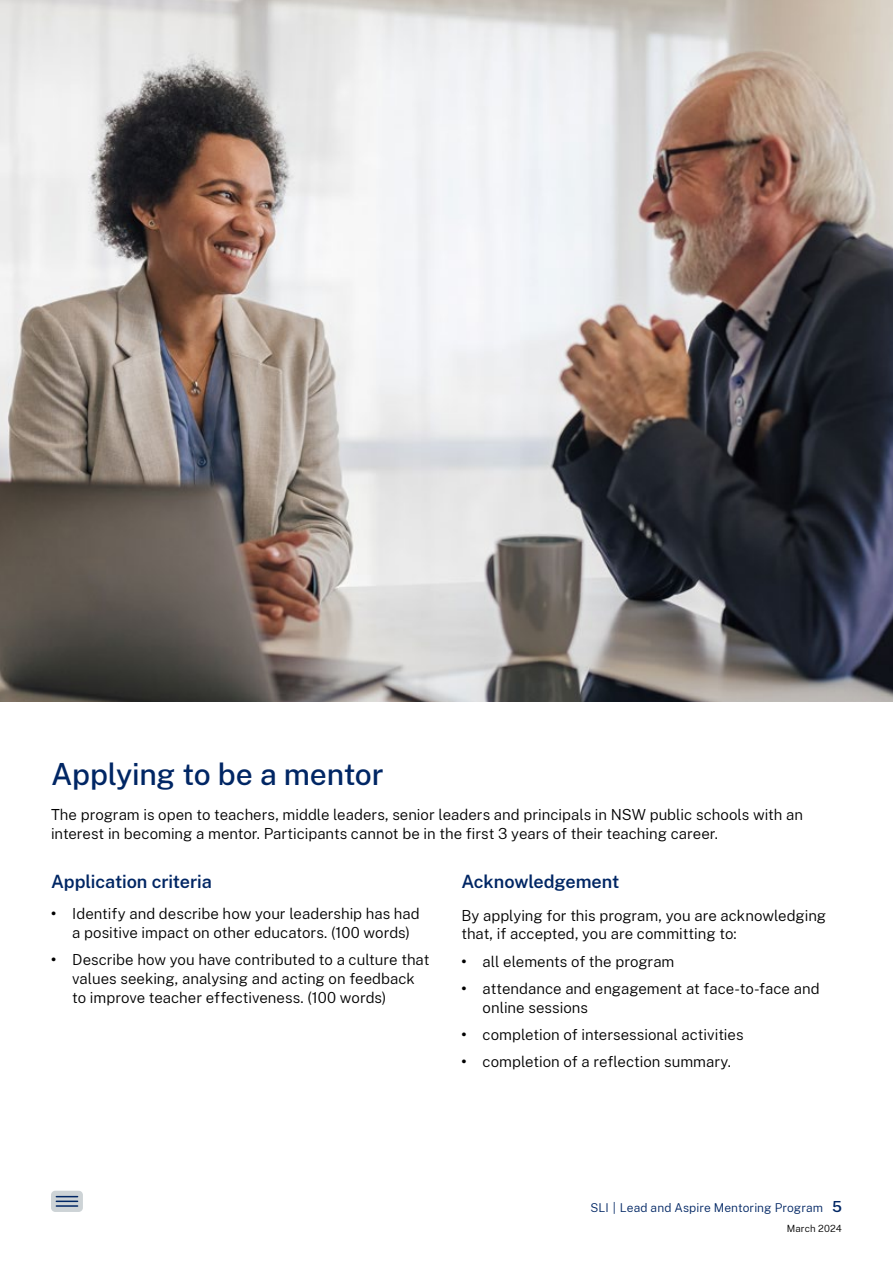
<style>
.page{position:relative;width:893px;height:1263px;background:#fff}
.page>*{position:absolute;margin:0;border:0;box-sizing:border-box;transform-origin:0 0}
._02_Heading_Light_H2{font:500 30px "Public Sans";letter-spacing:-.005em;color:#002664}
._04_Heading_SemiBold_H4{font:600 18px "Public Sans";letter-spacing:-.005em;color:#002664}
._08_Body_Light_P{font:300 15px/18.8px "Public Sans";color:#000}
.t1{font:300 12px "Public Sans";letter-spacing:.01em;color:#002664}
._10_Footnotes_Light{font:300 9.75px "Public Sans";letter-spacing:.015em;color:#000}
.s1{font-weight:700}
.s2{font-weight:600;font-size:15px}
</style>
<div class="page">
<img style="left:0;top:0;width:893px;height:701px">
<svg style="left:51px;top:1191px;width:32px;height:21px"></svg>
<svg style="left:56px;top:1196px;width:22px;height:1px"></svg>
<hr style="left:56px;top:1200px;width:22px;height:2px;background:#002664">
<hr style="left:56px;top:1205px;width:22px;height:2px;background:#002664">
<h2 class="_02_Heading_Light_H2" style="left:51px;top:753px;width:334px">Applying to be a mentor</h2>
<p class="_08_Body_Light_P" style="left:51px;top:805px;width:754px;line-height:18.3px">The program is open to teachers, middle leaders, senior leaders and principals in NSW public schools with an interest in becoming a mentor. Participants cannot be in the first 3 years of their teaching career.</p>
<h4 class="_04_Heading_SemiBold_H4" style="left:51px;top:868px;width:162px">Application criteria</h4>
<p class="_08_Body_Light_P" style="left:72px;top:904px;width:349px;text-indent:-21px"><span class="s1">•</span> Identify and describe how your leadership has had a positive impact on other educators. (100 words)</p>
<p class="_08_Body_Light_P" style="left:72px;top:950px;width:359px;text-indent:-21px"><span class="s1">•</span> Describe how you have contributed to a culture that values seeking, analysing and acting on feedback to improve teacher effectiveness. (100 words)</p>
<h4 class="_04_Heading_SemiBold_H4" style="left:461px;top:868px;width:160px">Acknowledgement</h4>
<p class="_08_Body_Light_P" style="left:461px;top:906px;width:366px;line-height:18.3px">By applying for this program, you are acknowledging that, if accepted, you are committing to:</p>
<p class="_08_Body_Light_P" style="left:461px;top:951px;width:215px"><span class="s1">•</span> all elements of the program</p>
<p class="_08_Body_Light_P" style="left:483px;top:978px;width:338px;text-indent:-21px"><span class="s1">•</span> attendance and engagement at face-to-face and online sessions</p>
<p class="_08_Body_Light_P" style="left:461px;top:1024px;width:284px"><span class="s1">•</span> completion of intersessional activities</p>
<p class="_08_Body_Light_P" style="left:461px;top:1052px;width:271px"><span class="s1">•</span> completion of a reflection summary.</p>
<p class="t1" style="left:590px;top:1199px;width:253px">SLI | Lead and Aspire Mentoring Program <span class="s2">5</span></p>
<p class="_10_Footnotes_Light" style="left:787px;top:1222px;width:57px">March 2024</p>
</div>
